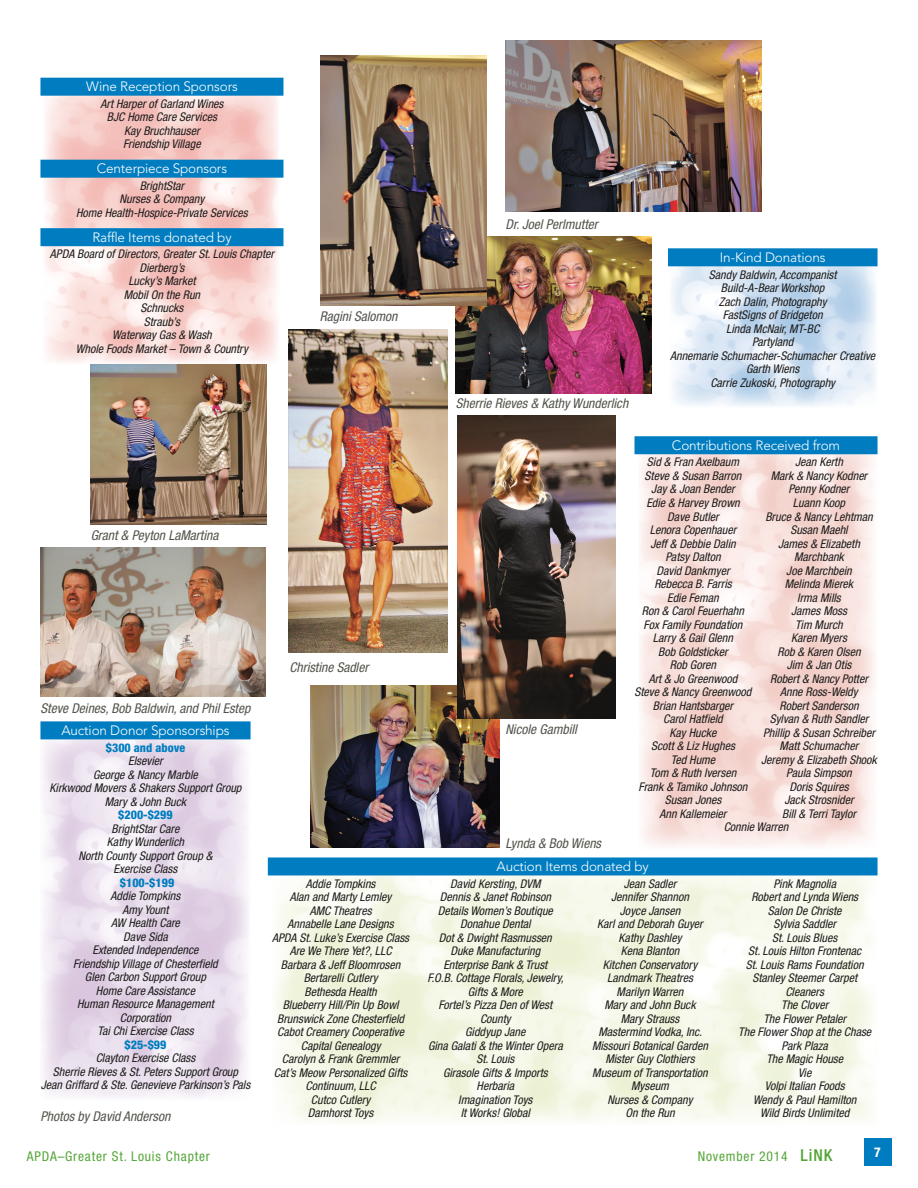
<style>
.page{position:relative;width:918px;height:1188px;background:#fff}
.page>*{position:absolute;margin:0;border:0;box-sizing:border-box;transform-origin:0 0}
.t1{font:italic condensed 13.5px "Helvetica Neue LT Std";color:#54534b}
.t2{font:300 13.5px "Avenir LT Std";letter-spacing:-.01em;color:#fff}
.t3{font:condensed 13.5px "Helvetica Neue LT Std";letter-spacing:.06em;color:#55a639}
.t4{font:700 condensed 13.5px "Helvetica Neue LT Std";color:#fff}
.t5{font:italic condensed 12px/13.5px "Helvetica Neue LT Std";color:#1d1c1b;text-align:center}
.t6{font:800 condensed 12px "Helvetica Neue LT Std";color:#007dc0}
.s1{font-weight:500;font-size:16.5px}
</style>
<div class="page">
<img style="left:43px;top:96px;width:236px;height:267px">
<img style="left:670px;top:266px;width:207px;height:140px">
<img style="left:310px;top:686px;width:189px;height:162px">
<img style="left:458px;top:416px;width:158px;height:302px">
<img style="left:90px;top:364px;width:177px;height:160px">
<img style="left:40px;top:547px;width:225px;height:150px">
<div style="left:40px;top:78px;width:243px;height:18px;background:#007dc0"></div>
<div style="left:40px;top:160px;width:243px;height:18px;background:#007dc0"></div>
<div style="left:668px;top:248px;width:209px;height:18px;background:#007dc0"></div>
<div style="left:634px;top:436px;width:243px;height:18px;background:#007dc0"></div>
<div style="left:40px;top:228px;width:243px;height:18px;background:#007dc0"></div>
<img style="left:456px;top:236px;width:196px;height:158px">
<img style="left:288px;top:329px;width:159px;height:323px">
<div style="left:40px;top:721px;width:211px;height:18px;background:#007dc0"></div>
<img style="left:320px;top:56px;width:166px;height:249px">
<img style="left:505px;top:40px;width:256px;height:171px">
<div style="left:268px;top:857px;width:609px;height:18px;background:#007dc0"></div>
<div style="left:864px;top:1138px;width:27px;height:27px;background:#007dc0"></div>
<p class="t2" style="left:86px;top:79px;width:153px">Wine Reception Sponsors</p>
<p class="t5" style="left:100px;top:97px;width:125px">Art Harper of Garland Wines<br>BJC Home Care Services<br>Kay Bruchhauser<br>Friendship Village</p>
<p class="t2" style="left:97px;top:161px;width:132px">Centerpiece Sponsors</p>
<p class="t5" style="left:76px;top:179px;width:173px">BrightStar<br>Nurses &amp; Company<br>Home Health-Hospice-Private Services</p>
<p class="t2" style="left:92px;top:229px;width:141px">Raffle Items donated by</p>
<p class="t5" style="left:50px;top:248px;width:226px">APDA Board of Directors, Greater St. Louis Chapter<br>Dierberg’s<br>Lucky’s Market<br>Mobil On the Run<br>Schnucks<br>Straub’s<br>Waterway Gas &amp; Wash<br>Whole Foods Market – Town &amp; Country</p>
<p class="t1" style="left:320px;top:308px;width:79px">Ragini Salomon</p>
<p class="t1" style="left:506px;top:216px;width:94px">Dr. Joel Perlmutter</p>
<p class="t1" style="left:456px;top:396px;width:174px">Sherrie Rieves &amp; Kathy Wunderlich</p>
<p class="t2" style="left:720px;top:249px;width:107px">In-Kind Donations</p>
<p class="t5" style="left:670px;top:268px;width:207px">Sandy Baldwin, Accompanist<br>Build-A-Bear Workshop<br>Zach Dalin, Photography<br>FastSigns of Bridgeton<br>Linda McNair, MT-BC<br>Partyland<br>Annemarie Schumacher-Schumacher Creative<br>Garth Wiens<br>Carrie Zukoski, Photography</p>
<p class="t1" style="left:91px;top:527px;width:129px">Grant &amp; Peyton LaMartina</p>
<p class="t1" style="left:40px;top:700px;width:211px">Steve Deines, Bob Baldwin, and Phil Estep</p>
<p class="t2" style="left:61px;top:722px;width:170px">Auction Donor Sponsorships</p>
<p class="t6" style="left:106px;top:740px;width:81px">$300 and above</p>
<p class="t5" style="left:50px;top:754px;width:193px">Elsevier<br>George &amp; Nancy Marble<br>Kirkwood Movers &amp; Shakers Support Group<br>Mary &amp; John Buck</p>
<p class="t6" style="left:118px;top:807px;width:56px">$200-$299</p>
<p class="t5" style="left:78px;top:822px;width:136px">BrightStar Care<br>Kathy Wunderlich<br>North County Support Group &amp;<br>Exercise Class</p>
<p class="t6" style="left:120px;top:875px;width:56px">$100-$199</p>
<p class="t5" style="left:73px;top:889px;width:146px">Addie Tompkins<br>Amy Yount<br>AW Health Care<br>Dave Sida<br>Extended Independence<br>Friendship Village of Chesterfield<br>Glen Carbon Support Group<br>Home Care Assistance<br>Human Resource Management<br>Corporation<br>Tai Chi Exercise Class</p>
<p class="t6" style="left:125px;top:1037px;width:43px">$25-$99</p>
<p class="t5" style="left:41px;top:1051px;width:211px">Clayton Exercise Class<br>Sherrie Rieves &amp; St. Peters Support Group<br>Jean Griffard &amp; Ste. Genevieve Parkinson’s Pals</p>
<p class="t1" style="left:40px;top:1108px;width:131px">Photos by David Anderson</p>
<p class="t1" style="left:289px;top:659px;width:80px">Christine Sadler</p>
<p class="t1" style="left:505px;top:722px;width:73px">Nicole Gambill</p>
<p class="t1" style="left:505px;top:835px;width:97px">Lynda &amp; Bob Wiens</p>
<p class="t2" style="left:672px;top:437px;width:170px">Contributions Received from</p>
<p class="t5" style="left:634px;top:456px;width:119px">Sid &amp; Fran Axelbaum<br>Steve &amp; Susan Barron<br>Jay &amp; Joan Bender<br>Edie &amp; Harvey Brown<br>Dave Butler<br>Lenora Copenhauer<br>Jeff &amp; Debbie Dalin<br>Patsy Dalton<br>David Dankmyer<br>Rebecca B. Farris<br>Edie Feman<br>Ron &amp; Carol Feuerhahn<br>Fox Family Foundation<br>Larry &amp; Gail Glenn<br>Bob Goldsticker<br>Rob Goren<br>Art &amp; Jo Greenwood<br>Steve &amp; Nancy Greenwood<br>Brian Hantsbarger<br>Carol Hatfield<br>Kay Hucke<br>Scott &amp; Liz Hughes<br>Ted Hume<br>Tom &amp; Ruth Iversen<br>Frank &amp; Tamiko Johnson<br>Susan Jones<br>Ann Kallemeier</p>
<p class="t5" style="left:795px;top:456px;width:49px">Jean Kerth</p>
<p class="t5" style="left:771px;top:469px;width:98px">Mark &amp; Nancy Kodner</p>
<p class="t5" style="left:789px;top:483px;width:62px">Penny Kodner</p>
<p class="t5" style="left:793px;top:496px;width:54px">Luann Koop</p>
<p class="t5" style="left:765px;top:510px;width:109px">Bruce &amp; Nancy Lehtman</p>
<p class="t5" style="left:790px;top:523px;width:59px">Susan Maehl</p>
<p class="t5" style="left:778px;top:537px;width:83px">James &amp; Elizabeth</p>
<p class="t5" style="left:794px;top:550px;width:51px">Marchbank</p>
<p class="t5" style="left:786px;top:564px;width:67px">Joe Marchbein</p>
<p class="t5" style="left:785px;top:577px;width:70px">Melinda Mierek</p>
<p class="t5" style="left:797px;top:591px;width:45px">Irma Mills</p>
<p class="t5" style="left:791px;top:604px;width:57px">James Moss</p>
<p class="t5" style="left:795px;top:618px;width:49px">Tim Murch</p>
<p class="t5" style="left:791px;top:631px;width:57px">Karen Myers</p>
<p class="t5" style="left:777px;top:645px;width:85px">Rob &amp; Karen Olsen</p>
<p class="t5" style="left:787px;top:658px;width:66px">Jim &amp; Jan Otis</p>
<p class="t5" style="left:770px;top:672px;width:99px">Robert &amp; Nancy Potter</p>
<p class="t5" style="left:780px;top:685px;width:79px">Anne Ross-Weldy</p>
<p class="t5" style="left:779px;top:699px;width:81px">Robert Sanderson</p>
<p class="t5" style="left:770px;top:712px;width:100px">Sylvan &amp; Ruth Sandler</p>
<p class="t5" style="left:763px;top:726px;width:113px">Phillip &amp; Susan Schreiber</p>
<p class="t5" style="left:780px;top:739px;width:80px">Matt Schumacher</p>
<p class="t5" style="left:761px;top:753px;width:117px">Jeremy &amp; Elizabeth Shook</p>
<p class="t5" style="left:786px;top:766px;width:67px">Paula Simpson</p>
<p class="t5" style="left:789px;top:780px;width:61px">Doris Squires</p>
<p class="t5" style="left:784px;top:793px;width:71px">Jack Strosnider</p>
<p class="t5" style="left:782px;top:807px;width:75px">Bill &amp; Terri Taylor</p>
<p class="t5" style="left:724px;top:820px;width:66px">Connie Warren</p>
<p class="t2" style="left:497px;top:858px;width:154px">Auction Items donated by</p>
<p class="t5" style="left:272px;top:877px;width:139px">Addie Tompkins<br>Alan and Marty Lemley<br>AMC Theatres<br>Annabelle Lane Designs<br>APDA St. Luke’s Exercise Class<br>Are We There Yet?, LLC<br>Barbara &amp; Jeff Bloomrosen<br>Bertarelli Cutlery<br>Bethesda Health<br>Blueberry Hill/Pin Up Bowl<br>Brunswick Zone Chesterfield<br>Cabot Creamery Cooperative<br>Capital Genealogy<br>Carolyn &amp; Frank Gremmler<br>Cat’s Meow Personalized Gifts<br>Continuum, LLC<br>Cutco Cutlery<br>Damhorst Toys</p>
<p class="t5" style="left:427px;top:877px;width:138px">David Kersting, DVM<br>Dennis &amp; Janet Robinson<br>Details Women’s Boutique<br>Donahue Dental<br>Dot &amp; Dwight Rasmussen<br>Duke Manufacturing<br>Enterprise Bank &amp; Trust<br>F.O.B. Cottage Florals, Jewelry,<br>Gifts &amp; More<br>Fortel’s Pizza Den of West<br>County<br>Giddyup Jane<br>Gina Galati &amp; the Winter Opera<br>St. Louis<br>Girasole Gifts &amp; Imports<br>Herbaria<br>Imagination Toys<br>It Works! Global</p>
<p class="t5" style="left:592px;top:877px;width:117px">Jean Sadler<br>Jennifer Shannon<br>Joyce Jansen<br>Karl and Deborah Guyer<br>Kathy Dashley<br>Kena Blanton<br>Kitchen Conservatory<br>Landmark Theatres<br>Marilyn Warren<br>Mary and John Buck<br>Mary Strauss<br>Mastermind Vodka, Inc.<br>Missouri Botanical Garden<br>Mister Guy Clothiers<br>Museum of Transportation<br>Myseum<br>Nurses &amp; Company<br>On the Run</p>
<p class="t5" style="left:738px;top:877px;width:135px">Pink Magnolia<br>Robert and Lynda Wiens<br>Salon De Christe<br>Sylvia Saddler<br>St. Louis Blues<br>St. Louis Hilton Frontenac<br>St. Louis Rams Foundation<br>Stanley Steemer Carpet<br>Cleaners<br>The Clover<br>The Flower Petaler<br>The Flower Shop at the Chase<br>Park Plaza<br>The Magic House<br>Vie<br>Volpi Italian Foods<br>Wendy &amp; Paul Hamilton<br>Wild Birds Unlimited</p>
<p class="t3" style="left:27px;top:1149px;width:184px">APDA–Greater St. Louis Chapter</p>
<p class="t3" style="left:698px;top:1149px;width:136px">November 2014 <span class="s1">Link</span></p>
<p class="t4" style="left:874px;top:1144px;width:8px">7</p>
</div>
